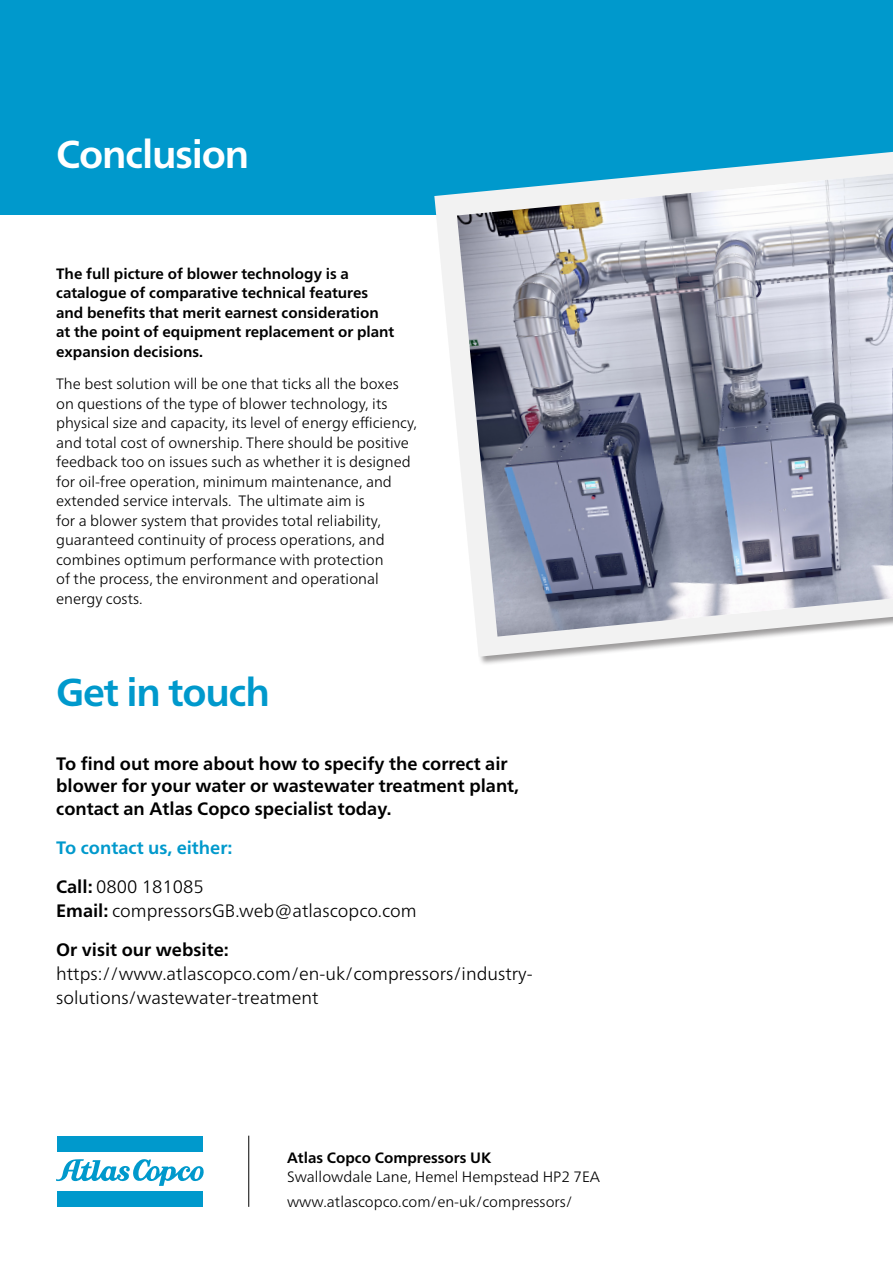
<style>
.page{position:relative;width:893px;height:1263px;background:#fff}
.page>*{position:absolute;margin:0;border:0;box-sizing:border-box;transform-origin:0 0}
.t1{font:700 39px "Neue Frutiger World";letter-spacing:-.03em;color:#fff}
.t2{font:700 39px "Neue Frutiger World";letter-spacing:-.03em;color:#09c}
.t3{font:300 18px/24px "Neue Frutiger World";color:#000}
.t4{font:700 18px/22.5px "Neue Frutiger World";color:#000}
.t5{font:700 18px "Neue Frutiger World";color:#09c}
.t6{font:300 15px/19.5px "Neue Frutiger World";color:#000}
.t7{font:700 15px/19.5px "Neue Frutiger World";color:#000}
.s1{font-weight:700}
</style>
<div class="page">
<div style="left:57px;top:1136px;width:146px;height:16px;background:#09c"></div>
<div style="left:57px;top:1191px;width:146px;height:16px;background:#09c"></div>
<svg style="left:56px;top:1159px;width:148px;height:27px"></svg>
<div style="left:0;top:0;width:893px;height:215px;background:#09c"></div>
<hr style="left:248px;top:1136px;width:1px;height:71px;background:#000">
<div style="left:434px;top:146px;width:459px;height:521px;background:#231f20;opacity:.44"></div>
<svg style="left:434px;top:152px;width:459px;height:505px"></svg>
<img style="left:457px;top:174px;width:436px;height:463px">
<p class="t1" style="left:56px;top:120px;width:195px">Conclusion</p>
<p class="t7" style="left:56px;top:264px;width:340px">The full picture of blower technology is a catalogue of comparative technical features and benefits that merit earnest consideration at the point of equipment replacement or plant expansion decisions.</p>
<p class="t6" style="left:56px;top:374px;width:362px">The best solution will be one that ticks all the boxes on questions of the type of blower technology, its physical size and capacity, its level of energy efficiency, and total cost of ownership. There should be positive feedback too on issues such as whether it is designed for oil-free operation, minimum maintenance, and extended service intervals. The ultimate aim is<br>for a blower system that provides total reliability, guaranteed continuity of process operations, and combines optimum performance with protection<br>of the process, the environment and operational energy costs.</p>
<p class="t2" style="left:56px;top:658px;width:215px">Get in touch</p>
<p class="t4" style="left:56px;top:752px;width:464px">To find out more about how to specify the correct air blower for your water or wastewater treatment plant, contact an Atlas Copco specialist today.</p>
<p class="t5" style="left:56px;top:832px;width:178px">To contact us, either:</p>
<p class="t3" style="left:56px;top:874px;width:149px"><span class="s1">Call:</span> 0800 181085</p>
<p class="t3" style="left:56px;top:898px;width:362px"><span class="s1">Email:</span> compressorsGB.web@atlascopco.com</p>
<p class="t3" style="left:56px;top:937px;width:478px"><span class="s1">Or visit our website: </span>https://www.atlascopco.com/en-uk/compressors/industry&shy;solutions/wastewater-treatment</p>
<p class="t7" style="left:287px;top:1148px;width:206px">Atlas Copco Compressors UK</p>
<p class="t6" style="left:287px;top:1167px;width:315px">Swallowdale Lane, Hemel Hempstead HP2 7EA</p>
<p class="t6" style="left:287px;top:1192px;width:287px">www.atlascopco.com/en-uk/compressors/</p>
</div>
